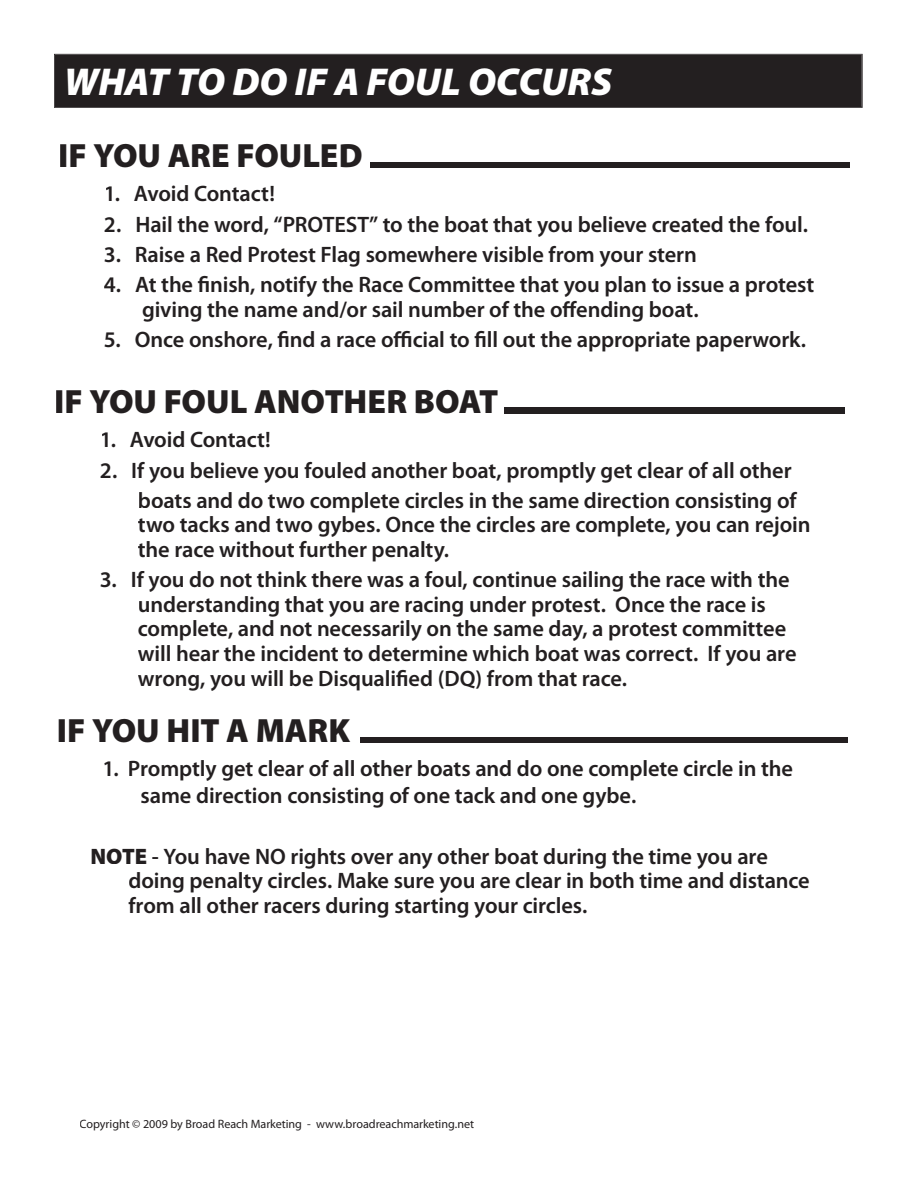
<style>
.page{position:relative;width:918px;height:1188px;background:#fff}
.page>*{position:absolute;margin:0;border:0;box-sizing:border-box;transform-origin:0 0}
.t1{font:italic 900 39px "Myriad Pro";letter-spacing:-.005em;color:#fff}
.t2{font:900 33.75px "Myriad Pro";color:#231f20}
.t3{font:600 22.35px/24.6px "Myriad Pro";letter-spacing:-.005em;color:#231f20}
.t4{font:12.15px "Myriad Pro";color:#231f20}
.s1{font-weight:900}
</style>
<div class="page">
<div style="left:54px;top:54px;width:809px;height:54px;background:#535051"></div>
<div style="left:55px;top:55px;width:807px;height:52px;background:#231f20"></div>
<div style="left:370px;top:162px;width:479px;height:6px;background:#231f20"></div>
<div style="left:505px;top:408px;width:340px;height:6px;background:#231f20"></div>
<div style="left:360px;top:737px;width:488px;height:6px;background:#231f20"></div>
<h1 class="t1" style="left:64px;top:60px;width:549px">WHAT TO DO IF A FOUL OCCURS</h1>
<h2 class="t2" style="left:58px;top:137px;width:306px">IF YOU ARE FOULED</h2>
<p class="t3" style="left:104px;top:182px;width:173px">1. Avoid Contact!</p>
<p class="t3" style="left:104px;top:212px;width:706px">2. Hail the word, “PROTEST” to the boat that you believe created the foul.</p>
<p class="t3" style="left:104px;top:242px;width:594px">3. Raise a Red Protest Flag somewhere visible from your stern</p>
<p class="t3" style="left:142px;top:273px;width:674px;text-indent:-38px">4. At the finish, notify the Race Committee that you plan to issue a protest giving the name and/or sail number of the offending boat.</p>
<p class="t3" style="left:104px;top:328px;width:704px">5. Once onshore, find a race official to fill out the appropriate paperwork.</p>
<h2 class="t2" style="left:54px;top:382px;width:446px">IF YOU FOUL ANOTHER BOAT</h2>
<p class="t3" style="left:100px;top:428px;width:173px">1. Avoid Contact!</p>
<p class="t3" style="left:100px;top:455px;width:698px;line-height:30.2px;text-align:right">2. If you believe you fouled another boat, promptly get clear of all other boats and do two complete circles in the same direction consisting of</p>
<p class="t3" style="left:138px;top:513px;width:674px">two tacks and two gybes. Once the circles are complete, you can rejoin the race without further penalty.</p>
<p class="t3" style="left:138px;top:568px;width:660px;text-indent:-38px">3. If you do not think there was a foul, continue sailing the race with the understanding that you are racing under protest. Once the race is complete, and not necessarily on the same day, a protest committee will hear the incident to determine which boat was correct. If you are wrong, you will be Disqualified (DQ) from that race.</p>
<h2 class="t2" style="left:57px;top:711px;width:295px">IF YOU HIT A MARK</h2>
<p class="t3" style="left:141px;top:756px;width:654px;line-height:26.8px;text-indent:-38px">1. Promptly get clear of all other boats and do one complete circle in the same direction consisting of one tack and one gybe.</p>
<p class="t3" style="left:129px;top:844px;width:683px;text-indent:-38px"><span class="s1">NOTE</span> - You have NO rights over any other boat during the time you are doing penalty circles. Make sure you are clear in both time and distance from all other racers during starting your circles.</p>
<p class="t4" style="left:80px;top:1117px;width:396px">Copyright © 2009 by Broad Reach Marketing - www.broadreachmarketing.net</p>
</div>
